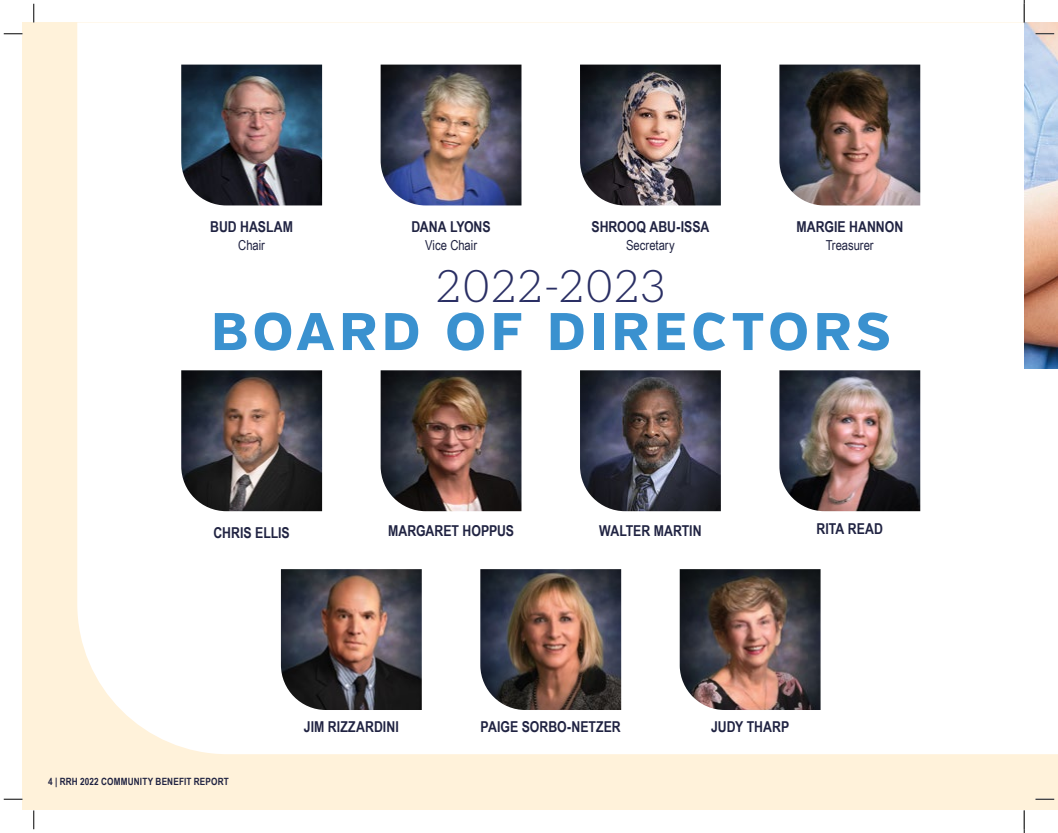
<style>
.page{position:relative;width:1058px;height:833px;background:#fff}
.page>*{position:absolute;margin:0;border:0;box-sizing:border-box;transform-origin:0 0}
.t1{font:800 52.75px "Verb";letter-spacing:.095em;color:#3a91cf}
.t2{font:300 45px "Aleo";letter-spacing:.035em;color:#2a2f64}
.t3{font:700 15px "Arial Narrow";color:#202342}
.t4{font:13.75px "Arial Narrow";letter-spacing:-.005em;color:#202342}
.t5{font:700 10px "Arial Narrow";letter-spacing:.015em;color:#202342}
</style>
<div class="page">
<div style="left:22px;top:22px;width:1036px;height:788px;background:#fff2da"></div>
<div style="left:77px;top:22px;width:981px;height:732px;background:#fff"></div>
<img style="left:380px;top:370px;width:141px;height:141px">
<img style="left:779px;top:65px;width:141px;height:140px">
<img style="left:181px;top:65px;width:141px;height:140px">
<img style="left:380px;top:65px;width:141px;height:140px">
<img style="left:580px;top:65px;width:141px;height:140px">
<img style="left:181px;top:370px;width:141px;height:141px">
<img style="left:580px;top:370px;width:141px;height:141px">
<img style="left:779px;top:370px;width:141px;height:141px">
<img style="left:281px;top:569px;width:141px;height:141px">
<img style="left:679px;top:569px;width:141px;height:141px">
<img style="left:1024px;top:22px;width:34px;height:346px">
<img style="left:480px;top:569px;width:141px;height:141px">
<svg style="left:4px;top:33px;width:18px;height:2px"></svg>
<svg style="left:1035px;top:33px;width:19px;height:2px"></svg>
<svg style="left:4px;top:798px;width:18px;height:2px"></svg>
<svg style="left:1035px;top:798px;width:19px;height:2px"></svg>
<svg style="left:33px;top:4px;width:2px;height:18px"></svg>
<svg style="left:33px;top:810px;width:2px;height:19px"></svg>
<svg style="left:1023px;top:0;width:2px;height:22px"></svg>
<svg style="left:1023px;top:810px;width:2px;height:22px"></svg>
<p class="t3" style="left:210px;top:215px;width:84px">BUD HASLAM</p>
<p class="t4" style="left:238px;top:235px;width:28px">Chair</p>
<p class="t3" style="left:411px;top:215px;width:81px">DANA LYONS</p>
<p class="t4" style="left:425px;top:235px;width:54px">Vice Chair</p>
<p class="t3" style="left:591px;top:215px;width:119px">SHROOQ ABU-ISSA</p>
<p class="t4" style="left:626px;top:235px;width:50px">Secretary</p>
<p class="t3" style="left:796px;top:215px;width:108px">MARGIE HANNON</p>
<p class="t4" style="left:826px;top:235px;width:49px">Treasurer</p>
<h2 class="t2" style="left:436px;top:261px;width:230px">2022-2023</h2>
<h1 class="t1" style="left:211px;top:299px;width:680px">BOARD OF DIRECTORS</h1>
<p class="t3" style="left:213px;top:521px;width:78px">CHRIS ELLIS</p>
<p class="t3" style="left:388px;top:519px;width:127px">MARGARET HOPPUS</p>
<p class="t3" style="left:599px;top:519px;width:104px">WALTER MARTIN</p>
<p class="t3" style="left:816px;top:517px;width:68px">RITA READ</p>
<p class="t5" style="left:48px;top:774px;width:182px">4 | RRH 2022 COMMUNITY BENEFIT REPORT</p>
<p class="t3" style="left:304px;top:715px;width:96px">JIM RIZZARDINI</p>
<p class="t3" style="left:480px;top:715px;width:142px">PAIGE SORBO-NETZER</p>
<p class="t3" style="left:711px;top:715px;width:80px">JUDY THARP</p>
</div>
